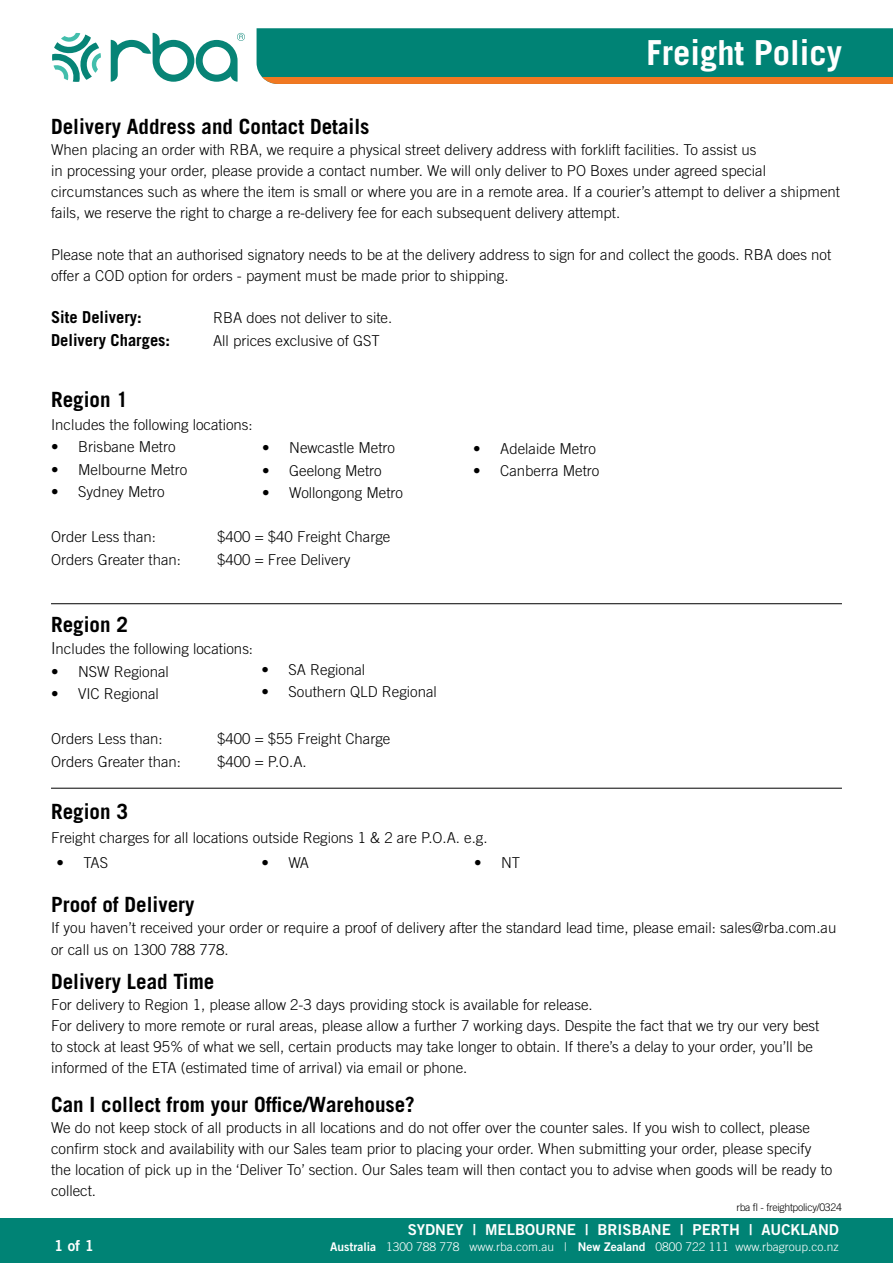
<style>
.page{position:relative;width:893px;height:1263px;background:#fff}
.page>*{position:absolute;margin:0;border:0;box-sizing:border-box;transform-origin:0 0}
.t1{font:700 34.5px "Trade Gothic LT Std";color:#fff}
.t2{font:700 21px "Trade Gothic LT Std";color:#000}
.t3{font:700 16.5px "Trade Gothic LT Std";color:#000}
.t4{font:300 15px/21px "Trade Gothic LT Std";color:#000}
.t5{font:15px "Trade Gothic LT Std Bd 2";color:#fff}
.t6{font:300 12px "Trade Gothic LT Std";color:#fff}
.t7{font:300 10.5px "Trade Gothic LT Std";letter-spacing:-.025em;color:#000}
.s1{font-size:16.5px}
.s2{font-family:"Trade Gothic LT Std Bd 2";font-weight:400}
</style>
<div class="page">
<div style="left:0;top:1218px;width:893px;height:45px;background:#008375"></div>
<svg style="left:111px;top:33px;width:134px;height:49px"></svg>
<svg style="left:52px;top:33px;width:49px;height:49px"></svg>
<div style="left:257px;top:28px;width:636px;height:50px;background:#008375"></div>
<div style="left:257px;top:78px;width:636px;height:6px;background:#f17821"></div>
<hr style="left:51px;top:603px;width:791px;height:1px;background:#000">
<hr style="left:51px;top:788px;width:791px;height:1px;background:#000">
<h1 class="t1" style="left:646px;top:32px;width:197px">Freight Policy</h1>
<h2 class="t2" style="left:51px;top:114px;width:320px">Delivery Address and Contact Details</h2>
<p class="t4" style="left:51px;top:139px;width:790px">When placing an order with RBA, we require a physical street delivery address with forklift facilities. To assist us<br>in processing your order, please provide a contact number. We will only deliver to PO Boxes under agreed special circumstances such as where the item is small or where you are in a remote area. If a courier’s attempt to deliver a shipment fails, we reserve the right to charge a re-delivery fee for each subsequent delivery attempt.</p>
<p class="t4" style="left:51px;top:244px;width:782px">Please note that an authorised signatory needs to be at the delivery address to sign for and collect the goods. RBA does not offer a COD option for orders - payment must be made prior to shipping.</p>
<p class="t3" style="left:51px;top:307px;width:92px">Site Delivery:</p>
<p class="t4" style="left:213px;top:307px;width:181px">RBA does not deliver to site.</p>
<p class="t3" style="left:51px;top:330px;width:121px">Delivery Charges:</p>
<p class="t4" style="left:213px;top:330px;width:168px">All prices exclusive of GST</p>
<h2 class="t2" style="left:51px;top:386px;width:79px">Region 1</h2>
<p class="t4" style="left:51px;top:413px;width:203px">Includes the following locations:</p>
<p class="t4" style="left:51px;top:436px;width:126px">• Brisbane Metro</p>
<p class="t4" style="left:51px;top:458px;width:138px">• Melbourne Metro</p>
<p class="t4" style="left:51px;top:481px;width:115px">• Sydney Metro</p>
<p class="t4" style="left:51px;top:526px;width:107px">Order Less than:</p>
<p class="t4" style="left:217px;top:526px;width:175px">$400 = $40 Freight Charge</p>
<p class="t4" style="left:51px;top:548px;width:132px">Orders Greater than:</p>
<p class="t4" style="left:217px;top:548px;width:135px">$400 = Free Delivery</p>
<p class="t4" style="left:262px;top:437px;width:134px">• Newcastle Metro</p>
<p class="t4" style="left:262px;top:460px;width:121px">• Geelong Metro</p>
<p class="t4" style="left:262px;top:482px;width:142px">• Wollongong Metro</p>
<h2 class="t2" style="left:51px;top:611px;width:79px">Region 2</h2>
<p class="t4" style="left:51px;top:638px;width:204px"><span class="s1">I</span>ncludes the following locations:</p>
<p class="t4" style="left:51px;top:661px;width:119px">• NSW Regional</p>
<p class="t4" style="left:51px;top:683px;width:109px">• VIC Regional</p>
<p class="t4" style="left:51px;top:728px;width:113px">Orders Less than:</p>
<p class="t4" style="left:217px;top:728px;width:175px">$400 = $55 Freight Charge</p>
<p class="t4" style="left:51px;top:751px;width:132px">Orders Greater than:</p>
<p class="t4" style="left:217px;top:751px;width:91px">$400 = P.O.A.</p>
<p class="t4" style="left:261px;top:658px;width:105px">• SA Regional</p>
<p class="t4" style="left:261px;top:681px;width:177px">• Southern QLD Regional</p>
<h2 class="t2" style="left:51px;top:799px;width:79px">Region 3</h2>
<p class="t4" style="left:473px;top:438px;width:124px">• Adelaide Metro</p>
<p class="t4" style="left:473px;top:460px;width:128px">• Canberra Metro</p>
<p class="t4" style="left:51px;top:827px;width:438px">Freight charges for all locations outside Regions 1 &amp; 2 are P.O.A. e.g.</p>
<p class="t4" style="left:56px;top:851px;width:53px">• TAS</p>
<p class="t4" style="left:261px;top:851px;width:49px">• WA</p>
<p class="t4" style="left:474px;top:851px;width:48px">• NT</p>
<h2 class="t2" style="left:51px;top:891px;width:145px">Proof of Delivery</h2>
<p class="t4" style="left:51px;top:916px;width:787px;line-height:22.5px">If you haven’t received your order or require a proof of delivery after the standard lead time, please email: sales@rba.com.au or call us on 1300 788 778.</p>
<h2 class="t2" style="left:51px;top:969px;width:165px">Delivery Lead Time</h2>
<p class="t4" style="left:51px;top:994px;width:770px">For delivery to Region 1, please allow 2-3 days providing stock is available for release.<br>For delivery to more remote or rural areas, please allow a further 7 working days. Despite the fact that we try our very best to stock at least 95% of what we sell, certain products may take longer to obtain. If there’s a delay to your order, you’ll be informed of the ETA (estimated time of arrival) via email or phone.</p>
<h2 class="t2" style="left:51px;top:1092px;width:365px">Can I collect from your Office/Warehouse?</h2>
<p class="t4" style="left:51px;top:1117px;width:783px">We do not keep stock of all products in all locations and do not offer over the counter sales. If you wish to collect, please confirm stock and availability with our Sales team prior to placing your order. When submitting your order, please specify the location of pick up in the ‘Deliver To’ section. Our Sales team will then contact you to advise when goods will be ready to collect.</p>
<p class="t7" style="left:736px;top:1201px;width:107px">rba fl - freightpolicy/0324</p>
<p class="t5" style="left:408px;top:1220px;width:433px">SYDNEY | MELBOURNE | BRISBANE | PERTH | AUCKLAND</p>
<p class="t5" style="left:54px;top:1237px;width:41px">1 of 1</p>
<p class="t6" style="left:330px;top:1240px;width:510px"><span class="s2">Australia</span> 1300 788 778 www.rba.com.au | <span class="s2">New Zealand</span> 0800 722 111 www.rbagroup.co.nz</p>
</div>
